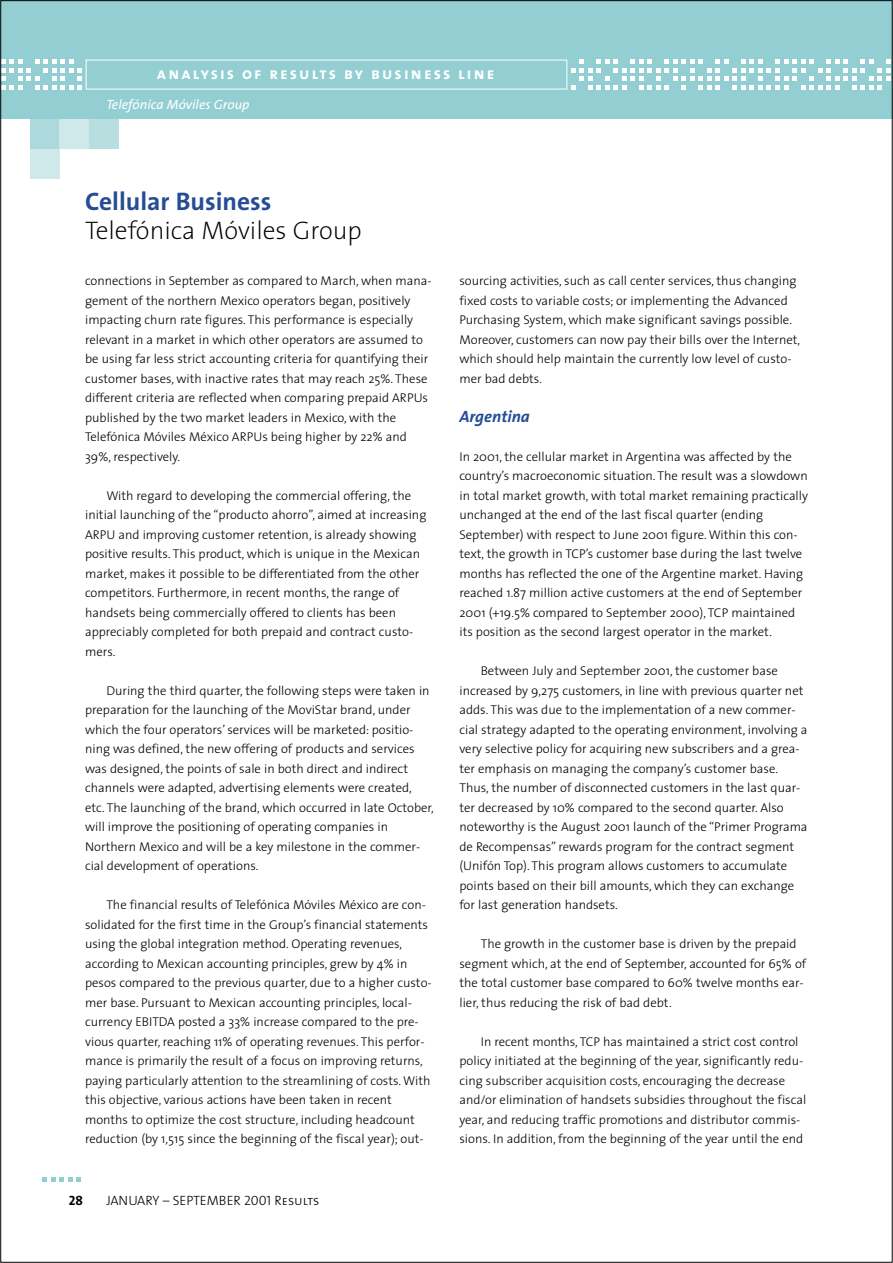
<style>
.page{position:relative;width:893px;height:1263px;background:#fff}
.page>*{position:absolute;margin:0;border:0;box-sizing:border-box;transform-origin:0 0}
.t1{font:200 25.5px "The Sans";color:#000}
.t2{font:700 25.5px "The Sans";color:#264c94}
.t3{font:16.5px "The Sans Bold Caps";letter-spacing:.13em;color:#fff}
.t4{font:italic 700 16.5px "The Sans";color:#264c94}
.t5{font:13.5px "The Sans Light Caps";color:#000}
.t6{font:italic 13.5px "The Sans";color:#fff}
.t7{font:13.5px "The Sans Bold Caps";color:#000}
.t8{font:300 12.75px/19.5px "The Sans";color:#000}
</style>
<div class="page">
<div style="left:0;top:0;width:892px;height:119px;background:#93cfd2"></div>
<svg style="left:3px;top:60px;width:79px;height:29px"></svg>
<svg style="left:571px;top:60px;width:319px;height:29px"></svg>
<div style="left:86px;top:60px;width:481px;height:29px;border:1px solid #fff"></div>
<div style="left:30px;top:119px;width:30px;height:30px;background:#add8dc"></div>
<div style="left:60px;top:119px;width:29px;height:30px;background:#cfe8e9"></div>
<div style="left:89px;top:119px;width:30px;height:30px;background:#b8dedf"></div>
<div style="left:30px;top:149px;width:30px;height:30px;background:#cfe8e9"></div>
<svg style="left:43px;top:1178px;width:38px;height:4px"></svg>
<p class="t3" style="left:157px;top:63px;width:339px">analysis of results by business line</p>
<p class="t6" style="left:106px;top:100px;width:145px">Telefónica Móviles Group</p>
<h1 class="t2" style="left:85px;top:192px;width:188px">Cellular Business</h1>
<h1 class="t1" style="left:85px;top:221px;width:278px">Telefónica Móviles Group</h1>
<p class="t8" style="left:85px;top:272px;width:348px">connections in September as compared to March, when mana&shy;gement of the northern Mexico operators began, positively impacting churn rate figures. This performance is especially relevant in a market in which other operators are assumed to be using far less strict accounting criteria for quantifying their customer bases, with inactive rates that may reach 25%. These different criteria are reflected when comparing prepaid ARPUs published by the two market leaders in Mexico, with the Telefónica Móviles México ARPUs being higher by 22% and 39%, respectively.</p>
<p class="t8" style="left:85px;top:487px;width:343px;text-indent:21px">With regard to developing the commercial offering, the initial launching of the “producto ahorro”, aimed at increasing ARPU and improving customer retention, is already showing positive results. This product, which is unique in the Mexican market, makes it possible to be differentiated from the other competitors. Furthermore, in recent months, the range of handsets being commercially offered to clients has been appreciably completed for both prepaid and contract custo&shy;mers.</p>
<p class="t8" style="left:85px;top:682px;width:350px;text-indent:21px">During the third quarter, the following steps were taken in preparation for the launching of the MoviStar brand, under which the four operators’ services will be marketed: positio&shy;ning was defined, the new offering of products and services was designed, the points of sale in both direct and indirect channels were adapted, advertising elements were created, etc. The launching of the brand, which occurred in late October, will improve the positioning of operating companies in Northern Mexico and will be a key milestone in the commer&shy;cial development of operations.</p>
<p class="t8" style="left:85px;top:896px;width:348px;text-indent:21px">The financial results of Telefónica Móviles México are con&shy;solidated for the first time in the Group’s financial statements using the global integration method. Operating revenues, according to Mexican accounting principles, grew by 4% in pesos compared to the previous quarter, due to a higher custo&shy;mer base. Pursuant to Mexican accounting principles, local&shy;currency EBITDA posted a 33% increase compared to the pre&shy;vious quarter, reaching 11% of operating revenues. This perfor&shy;mance is primarily the result of a focus on improving returns, paying particularly attention to the streamlining of costs. With this objective, various actions have been taken in recent months to optimize the cost structure, including headcount reduction (by 1,515 since the beginning of the fiscal year); out-</p>
<p class="t7" style="left:69px;top:1192px;width:16px">28</p>
<p class="t5" style="left:106px;top:1192px;width:215px">JANUARY – SEPTEMBER 2001 Results</p>
<p class="t8" style="left:459px;top:272px;width:342px">sourcing activities, such as call center services, thus changing fixed costs to variable costs; or implementing the Advanced Purchasing System, which make significant savings possible.<br>Moreover, customers can now pay their bills over the Internet, which should help maintain the currently low level of custo&shy;mer bad debts.</p>
<p class="t4" style="left:459px;top:410px;width:72px">Argentina</p>
<p class="t8" style="left:459px;top:448px;width:350px">In 2001, the cellular market in Argentina was affected by the country’s macroeconomic situation. The result was a slowdown in total market growth, with total market remaining practically unchanged at the end of the last fiscal quarter (ending September) with respect to June 2001 figure. Within this con&shy;text, the growth in TCP’s customer base during the last twelve months has reflected the one of the Argentine market. Having reached 1.87 million active customers at the end of September 2001 (+19.5% compared to September 2000), TCP maintained its position as the second largest operator in the market.</p>
<p class="t8" style="left:459px;top:662px;width:349px;text-indent:21px">Between July and September 2001, the customer base increased by 9,275 customers, in line with previous quarter net adds. This was due to the implementation of a new commer&shy;cial strategy adapted to the operating environment, involving a very selective policy for acquiring new subscribers and a grea&shy;ter emphasis on managing the company’s customer base.<br>Thus, the number of disconnected customers in the last quar&shy;ter decreased by 10% compared to the second quarter. Also noteworthy is the August 2001 launch of the “Primer Programa de Recompensas” rewards program for the contract segment (Unifón Top). This program allows customers to accumulate points based on their bill amounts, which they can exchange for last generation handsets.</p>
<p class="t8" style="left:459px;top:935px;width:348px;text-indent:21px">The growth in the customer base is driven by the prepaid segment which, at the end of September, accounted for 65% of the total customer base compared to 60% twelve months ear&shy;lier, thus reducing the risk of bad debt.</p>
<p class="t8" style="left:459px;top:1033px;width:348px;text-indent:21px">In recent months, TCP has maintained a strict cost control policy initiated at the beginning of the year, significantly redu&shy;cing subscriber acquisition costs, encouraging the decrease and/or elimination of handsets subsidies throughout the fiscal year, and reducing traffic promotions and distributor commis&shy;sions. In addition, from the beginning of the year until the end</p>
</div>
